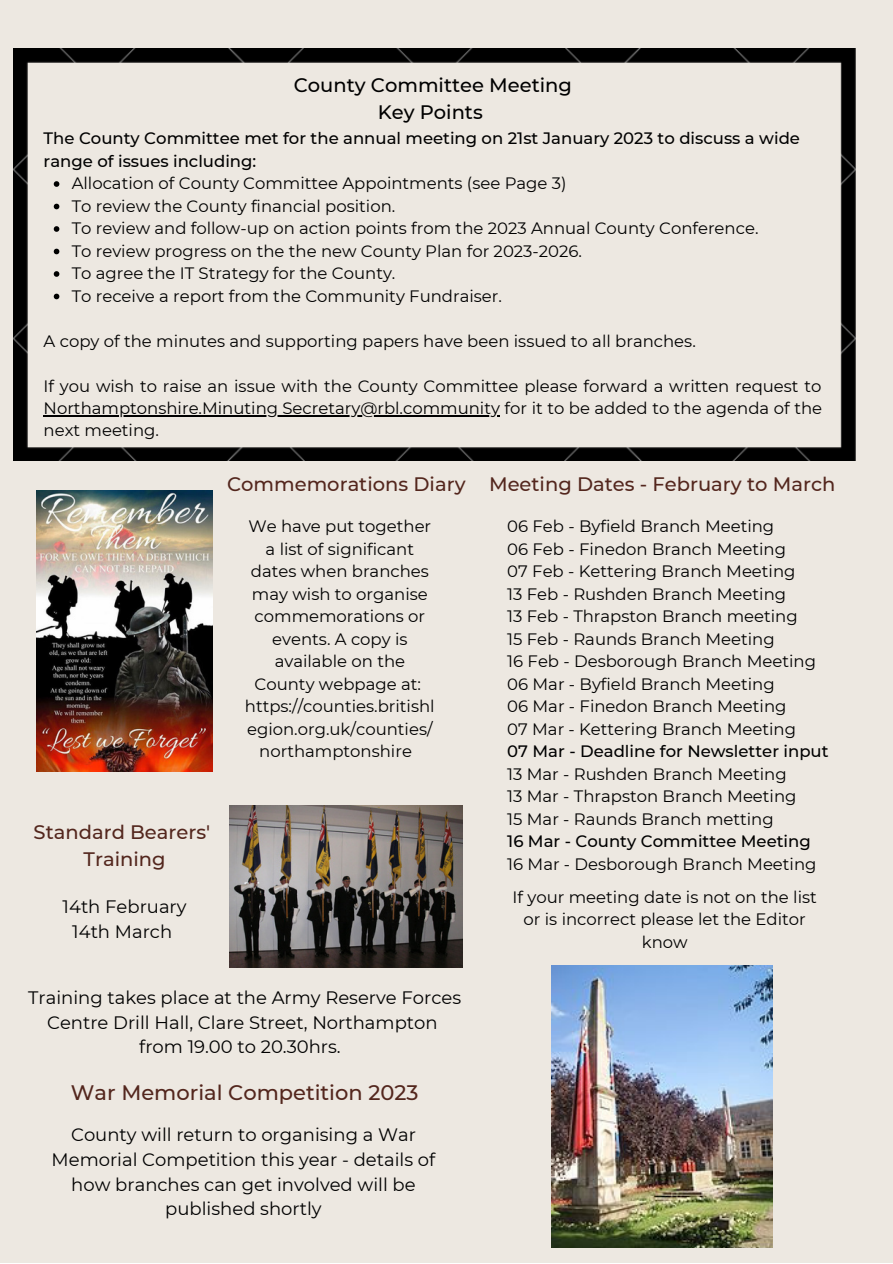
<style>
.page{position:relative;width:893px;height:1264px;background:#fff}
.page>*{position:absolute;margin:0;border:0;box-sizing:border-box;transform-origin:0 0}
.t1{font:500 21px "Montserrat";color:#53261d}
.t2{font:500 19.5px/27px "Montserrat";color:#53261d;text-align:center}
.t3{font:500 19.5px/27px "Montserrat";color:#000;text-align:center}
.t4{font:18px/24.8px "Montserrat";color:#000;text-align:center}
.t5{font:16.5px/22.5px "Montserrat";color:#000}
.t6{font:500 16.5px/22.5px "Montserrat";color:#000}
</style>
<div class="page">
<div style="left:0;top:0;width:892px;height:1262px;background:#ede8e1"></div>
<img style="left:13px;top:49px;width:842px;height:411px">
<img style="left:37px;top:491px;width:175px;height:280px">
<img style="left:230px;top:805px;width:232px;height:162px">
<img style="left:551px;top:965px;width:221px;height:282px">
<svg style="left:54px;top:181px;width:5px;height:6px"></svg>
<svg style="left:54px;top:204px;width:5px;height:5px"></svg>
<svg style="left:54px;top:226px;width:5px;height:6px"></svg>
<svg style="left:54px;top:249px;width:5px;height:5px"></svg>
<svg style="left:54px;top:271px;width:5px;height:6px"></svg>
<svg style="left:54px;top:294px;width:5px;height:5px"></svg>
<hr style="left:44px;top:415px;width:456px;height:1px;background:#000">
<p class="t3" style="left:294px;top:72px;width:280px">County Committee Meeting<br>Key Points</p>
<p class="t6" style="left:44px;top:127px;width:757px">The County Committee met for the annual meeting on 21st January 2023 to discuss a wide range of issues including:</p>
<p class="t5" style="left:72px;top:172px;width:688px">Allocation of County Committee Appointments (see Page 3)<br>To review the County financial position.<br>To review and follow-up on action points from the 2023 Annual County Conference.<br>To review progress on the the new County Plan for 2023-2026.<br>To agree the IT Strategy for the County.<br>To receive a report from the Community Fundraiser.</p>
<p class="t5" style="left:44px;top:329px;width:653px">A copy of the minutes and supporting papers have been issued to all branches.</p>
<p class="t5" style="left:44px;top:374px;width:780px;text-align:justify">If you wish to raise an issue with the County Committee please forward a written request to Northamptonshire.Minuting Secretary@rbl.community for it to be added to the agenda of the next meeting.</p>
<p class="t2" style="left:34px;top:818px;width:178px">Standard Bearers'<br>Training</p>
<p class="t4" style="left:63px;top:894px;width:125px">14th February<br>14th March</p>
<p class="t2" style="left:227px;top:470px;width:609px">Commemorations Diary Meeting Dates - February to March</p>
<p class="t5" style="left:507px;top:515px;width:310px">06 Feb - Byfield Branch Meeting<br>06 Feb - Finedon Branch Meeting<br>07 Feb - Kettering Branch Meeting<br>13 Feb - Rushden Branch Meeting<br>13 Feb - Thrapston Branch meeting<br>15 Feb - Raunds Branch Meeting<br>16 Feb - Desborough Branch Meeting<br>06 Mar - Byfield Branch Meeting<br>06 Mar - Finedon Branch Meeting<br>07 Mar - Kettering Branch Meeting</p>
<p class="t6" style="left:507px;top:740px;width:323px">07 Mar - Deadline for Newsletter input</p>
<p class="t5" style="left:507px;top:762px;width:291px">13 Mar - Rushden Branch Meeting<br>13 Mar - Thrapston Branch Meeting<br>15 Mar - Raunds Branch metting</p>
<p class="t6" style="left:507px;top:830px;width:305px">16 Mar - County Committee Meeting</p>
<p class="t5" style="left:507px;top:852px;width:311px">16 Mar - Desborough Branch Meeting</p>
<p class="t5" style="left:245px;top:515px;width:191px;text-align:center">We have put together a list of significant dates when branches may wish to organise commemorations or events. A copy is available on the<br>County webpage at: https://counties.britishl egion.org.uk/counties/ northamptonshire</p>
<p class="t5" style="left:512px;top:885px;width:306px;text-align:center">If your meeting date is not on the list or is incorrect please let the Editor know</p>
<p class="t4" style="left:28px;top:985px;width:434px">Training takes place at the Army Reserve Forces<br>Centre Drill Hall, Clare Street, Northampton from 19.00 to 20.30hrs.</p>
<p class="t1" style="left:71px;top:1079px;width:349px">War Memorial Competition 2023</p>
<p class="t4" style="left:52px;top:1122px;width:385px">County will return to organising a War Memorial Competition this year - details of how branches can get involved will be published shortly</p>
</div>
